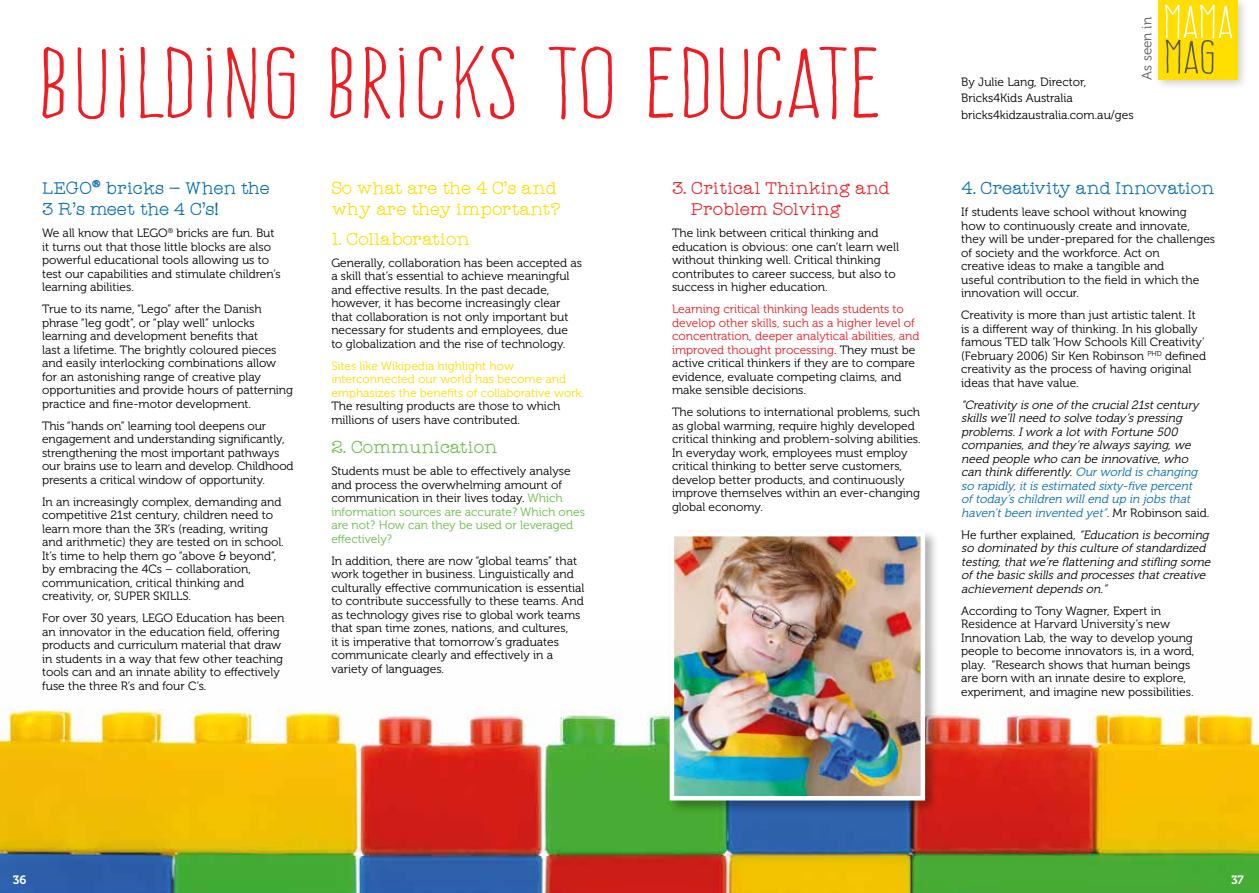
<style>
.page{position:relative;width:1259px;height:893px;background:#fff}
.page>*{position:absolute;margin:0;border:0;box-sizing:border-box;transform-origin:0 0}
.t1{font:87.75px "Frente H1";color:#ed1d24;scale:1.33 1}
.t2{font:18px/21px "Catalina Typewriter";letter-spacing:-.01em;color:#006bb6}
.t3{font:18px/21px "Catalina Typewriter";color:#fd0}
.t4{font:18px/21px "Catalina Typewriter";color:#ed1d24}
.t5{font:18px "Catalina Typewriter";color:#68bd49}
.t6{font:13.5px "Museo 300";color:#58595b}
.t7{font:12px/13.5px "Museo 300";color:#000}
.t8{font:italic 12px/13.5px "Museo 300";color:#000}
.t9{font:12px/13.5px "Museo 300";color:#ed1d24}
.t10{font:12px/13.5px "Museo 300";color:#fd0}
.t11{font:12px "Museo 700";color:#fff}
.s1{color:#68bd49}
.s2{color:#000}
.s3{color:#006bb6}
.s4{font-style:normal}
</style>
<div class="page">
<img style="left:0;top:709px;width:1259px;height:184px">
<div style="left:667px;top:530px;width:272px;height:285px;background:#000;opacity:.3"></div>
<img style="left:674px;top:537px;width:246px;height:258px">
<div style="left:669px;top:532px;width:256px;height:268px;border:4px solid #fff"></div>
<div style="left:1153px;top:0;width:96px;height:90px;background:#000;opacity:.2"></div>
<div style="left:1158px;top:0;width:79px;height:79px;background:#ffde00"></div>
<svg style="left:1164px;top:5px;width:68px;height:69px"></svg>
<h1 class="t1" style="left:38px;top:34px;width:635px">BUILDING BRICKS TO EDUCATE</h1>
<h2 class="t2" style="left:42px;top:177px;width:229px">LEGO® bricks – When the<br>3 R’s meet the 4 C’s!</h2>
<p class="t7" style="left:42px;top:226px;width:240px">We all know that LEGO<sup>®</sup> bricks are fun. But it turns out that those little blocks are also powerful educational tools allowing us to test our capabilities and stimulate children’s learning abilities.</p>
<p class="t7" style="left:42px;top:302px;width:253px">True to its name, “Lego” after the Danish phrase “leg godt”, or “play well” unlocks learning and development benefits that<br>last a lifetime. The brightly coloured pieces and easily interlocking combinations allow for an astonishing range of creative play opportunities and provide hours of patterning practice and fine-motor development.</p>
<p class="t7" style="left:42px;top:419px;width:253px">This “hands on” learning tool deepens our engagement and understanding significantly, strengthening the most important pathways our brains use to learn and develop. Childhood presents a critical window of opportunity.</p>
<p class="t7" style="left:42px;top:495px;width:243px">In an increasingly complex, demanding and competitive 21st century, children need to learn more than the 3R’s (reading, writing and arithmetic) they are tested on in school.<br>It’s time to help them go “above &amp; beyond”, by embracing the 4Cs – collaboration, communication, critical thinking and creativity, or, SUPER SKILLS.</p>
<p class="t7" style="left:42px;top:611px;width:244px">For over 30 years, LEGO Education has been an innovator in the education field, offering products and curriculum material that draw in students in a way that few other teaching tools can and an innate ability to effectively fuse the three R’s and four C’s.</p>
<h2 class="t3" style="left:331px;top:177px;width:231px">So what are the 4 C’s and why are they important?</h2>
<h2 class="t3" style="left:331px;top:228px;width:140px">1. Collaboration</h2>
<p class="t7" style="left:331px;top:256px;width:252px">Generally, collaboration has been accepted as a skill that’s essential to achieve meaningful and effective results. In the past decade, however, it has become increasingly clear that collaboration is not only important but necessary for students and employees, due to globalization and the rise of technology.</p>
<p class="t10" style="left:331px;top:359px;width:254px">Sites like Wikipedia highlight how interconnected our world has become and emphasizes the benefits of collaborative work.</p>
<p class="t7" style="left:331px;top:399px;width:231px">The resulting products are those to which millions of users have contributed.</p>
<h2 class="t5" style="left:331px;top:436px;width:168px">2. Communication</h2>
<p class="t7" style="left:331px;top:464px;width:255px">Students must be able to effectively analyse and process the overwhelming amount of communication in their lives today. <span class="s1">Which information sources are accurate? Which ones are not? How can they be used or leveraged effectively?</span></p>
<p class="t7" style="left:331px;top:554px;width:255px">In addition, there are now “global teams” that work together in business. Linguistically and culturally effective communication is essential to contribute successfully to these teams. And as technology gives rise to global work teams that span time zones, nations, and cultures,<br>it is imperative that tomorrow’s graduates communicate clearly and effectively in a variety of languages.</p>
<h2 class="t4" style="left:691px;top:177px;width:201px;text-indent:-19px">3. Critical Thinking and<br>Problem Solving</h2>
<p class="t7" style="left:672px;top:226px;width:228px">The link between critical thinking and education is obvious: one can’t learn well without thinking well. Critical thinking contributes to career success, but also to success in higher education.</p>
<p class="t9" style="left:672px;top:302px;width:249px">Learning critical thinking leads students to develop other skills, such as a higher level of concentration, deeper analytical abilities, and improved thought processing<span class="s2">. They must be active critical thinkers if they are to compare evidence, evaluate competing claims, and make sensible decisions.</span></p>
<p class="t7" style="left:672px;top:405px;width:250px">The solutions to international problems, such as global warming, require highly developed critical thinking and problem-solving abilities.<br>In everyday work, employees must employ critical thinking to better serve customers, develop better products, and continuously improve themselves within an ever-changing global economy.</p>
<p class="t7" style="left:961px;top:73px;width:174px;line-height:16.5px">By Julie Lang, Director,<br>Bricks4Kids Australia bricks4kidzaustralia.com.au/ges</p>
<p class="t6" style="left:1139px;top:80px;width:64px;rotate:-90deg">As seen in</p>
<h2 class="t2" style="left:961px;top:177px;width:255px">4. Creativity and Innovation</h2>
<p class="t7" style="left:961px;top:205px;width:255px">If students leave school without knowing<br>how to continuously create and innovate, they will be under-prepared for the challenges of society and the workforce. Act on<br>creative ideas to make a tangible and<br>useful contribution to the field in which the innovation will occur.</p>
<p class="t7" style="left:961px;top:308px;width:246px">Creativity is more than just artistic talent. It is a different way of thinking. In his globally famous TED talk ‘How Schools Kill Creativity’ (February 2006) Sir Ken Robinson <sup>PHD</sup> defined creativity as the process of having original ideas that have value.</p>
<p class="t8" style="left:961px;top:398px;width:250px">“Creativity isone ofthe crucial21stcentury skillswe’llneed to solve today’spressing problems.Iwork a lotwith Fortune 500 companies,and they’re alwayssaying,we need people who can be innovative,who can think differently.<span class="s3">Ourworld ischanging so rapidly,itisestimated sixty-five percent oftoday’schildren willend up in j obsthat haven’tbeen invented yet”</span><span class="s4">. M r R o b i n s o n s a i d .</span></p>
<p class="t8" style="left:961px;top:528px;width:254px"><span class="s4">H e f u r t h e r e x p l a i n e d ,</span> “Education isbecoming so dominated by thisculture ofstandardized testing,thatwe’re flattening and stifling some ofthe basic skillsand processesthatcreative achievementdependson.”</p>
<p class="t7" style="left:961px;top:604px;width:235px">According to Tony Wagner, Expert in Residence at Harvard University’s new Innovation Lab, the way to develop young people to become innovators is, in a word, play. “Research shows that human beings are born with an innate desire to explore, experiment, and imagine new possibilities.</p>
<p class="t11" style="left:13px;top:874px;width:15px">36</p>
<p class="t11" style="left:1231px;top:874px;width:15px">37</p>
</div>
